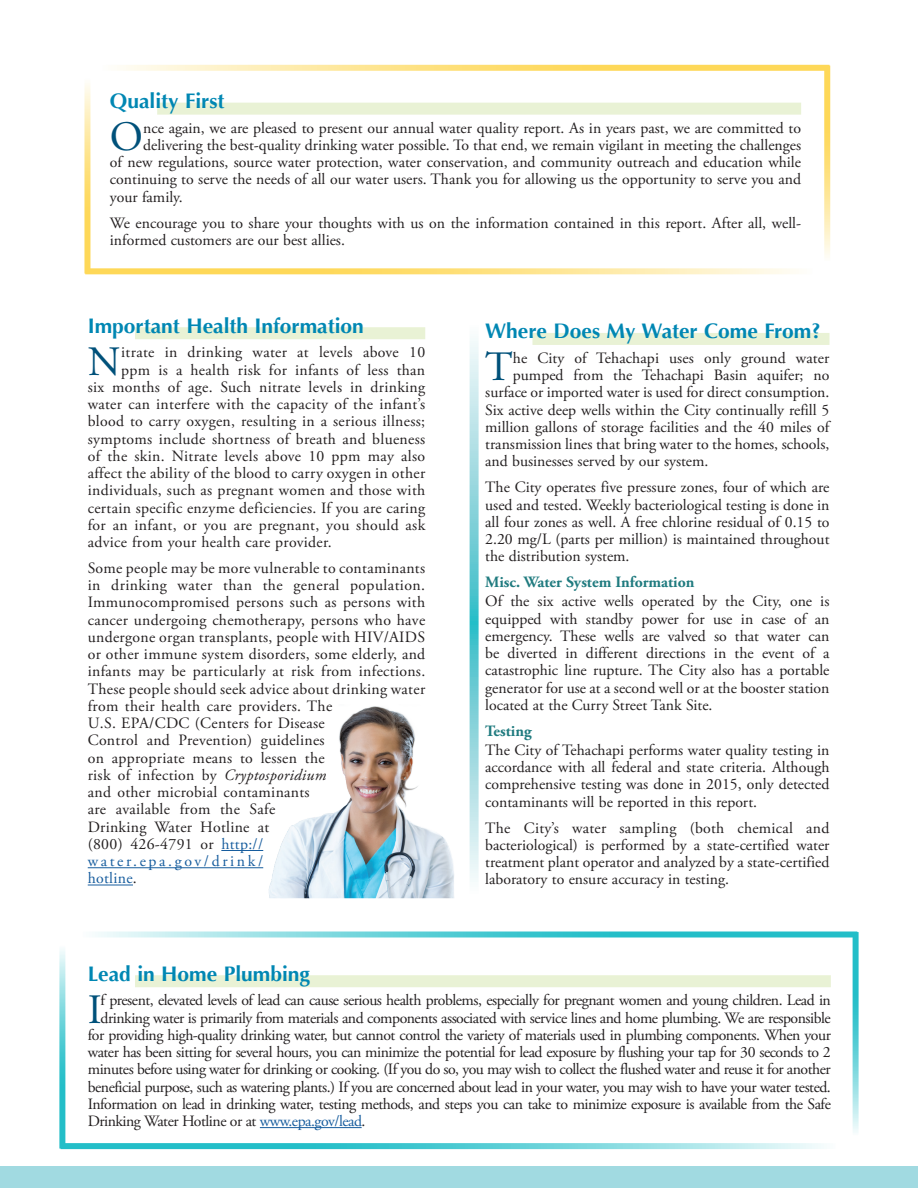
<style>
.page{position:relative;width:918px;height:1188px;background:#fff}
.page>*{position:absolute;margin:0;border:0;box-sizing:border-box;transform-origin:0 0}
.Initial_Cap{font:41.7px "Adobe Garamond Pro";color:#00517a}
.Article_Headline-BLO{font:700 21px "Optima";color:#0087b3}
.First_Paragraph{font:15.75px/17.2px "Adobe Garamond Pro";letter-spacing:.02em;color:#231f20;text-align:justify}
.Initial_Cap-2{font:15.75px "Adobe Garamond Pro";letter-spacing:-.03em;color:#231f20}
.Initial_Cap-3{font:15.75px "Adobe Garamond Pro";color:#231f20}
.Initial_Cap-4{font:15.75px "Adobe Garamond Pro";letter-spacing:.02em;color:#231f20}
.First_Paragraph-2{font:15.75px/17.2px "Adobe Garamond Pro";color:#231f20}
.First_Paragraph-3{font:700 15.75px "Adobe Garamond Pro";color:#207b7f}
.s1{font-style:italic}
.s2{color:#175d9e}
</style>
<div class="page">
<div style="left:0;top:1166px;width:918px;height:22px;background:#a1dae1"></div>
<div style="left:532px;top:333px;width:298px;height:12px;background:#e9f2d5"></div>
<div style="left:135px;top:327px;width:290px;height:12px;background:#e9f2d5"></div>
<hr style="left:221px;top:850px;width:42px;height:1px;background:#175d9e">
<hr style="left:88px;top:867px;width:175px;height:1px;background:#175d9e">
<hr style="left:88px;top:885px;width:45px;height:1px;background:#175d9e">
<div style="left:157px;top:103px;width:644px;height:12px;background:#e9f2d5"></div>
<img style="left:268px;top:706px;width:186px;height:192px">
<svg style="left:84px;top:83px;width:6px;height:191px"></svg>
<svg style="left:85px;top:268px;width:711px;height:6px;background:#fee38c"></svg>
<svg style="left:824px;top:71px;width:6px;height:186px"></svg>
<svg style="left:120px;top:65px;width:710px;height:6px;background:#fee389"></svg>
<svg style="left:470px;top:338px;width:9px;height:544px;background:#9cdbe1"></svg>
<div style="left:135px;top:975px;width:696px;height:12px;background:#e9f2d5"></div>
<hr style="left:260px;top:1127px;width:102px;height:1px;background:#175d9e">
<svg style="left:853px;top:932px;width:6px;height:201px"></svg>
<svg style="left:95px;top:932px;width:762px;height:6px;background:#6cd3da"></svg>
<svg style="left:59px;top:949px;width:6px;height:200px"></svg>
<svg style="left:61px;top:1143px;width:763px;height:6px;background:#62d0d7"></svg>
<p class="Article_Headline-BLO" style="left:110px;top:89px;width:116px">Quality First</p>
<p class="Initial_Cap" style="left:110px;top:112px;width:35px">O</p>
<p class="Initial_Cap-3" style="left:143px;top:118px;width:659px">nce again, we are pleased to present our annual water quality report. As in years past, we are committed to</p>
<p class="Initial_Cap-3" style="left:143px;top:135px;width:660px">delivering the best-quality drinking water possible. To that end, we remain vigilant in meeting the challenges</p>
<p class="Initial_Cap-3" style="left:110px;top:153px;width:693px">of new regulations, source water protection, water conservation, and community outreach and education while</p>
<p class="Initial_Cap-3" style="left:110px;top:170px;width:693px">continuing to serve the needs of all our water users. Thank you for allowing us the opportunity to serve you and</p>
<p class="Initial_Cap-3" style="left:110px;top:187px;width:74px">your family.</p>
<p class="First_Paragraph-2" style="left:110px;top:215px;width:693px">We encourage you to share your thoughts with us on the information contained in this report. After all, well&shy;informed customers are our best allies.</p>
<p class="Article_Headline-BLO" style="left:88px;top:313px;width:278px">Important Health Information</p>
<p class="Initial_Cap" style="left:88px;top:336px;width:34px">N</p>
<p class="Initial_Cap-4" style="left:121px;top:343px;width:305px">itrate in drinking water at levels above 10</p>
<p class="Initial_Cap-4" style="left:121px;top:360px;width:305px">ppm is a health risk for infants of less than</p>
<p class="Initial_Cap-4" style="left:88px;top:377px;width:339px">six months of age. Such nitrate levels in drinking</p>
<p class="Initial_Cap-4" style="left:88px;top:395px;width:339px">water can interfere with the capacity of the infant’s</p>
<p class="Initial_Cap-4" style="left:88px;top:412px;width:339px">blood to carry oxygen, resulting in a serious illness;</p>
<p class="Initial_Cap-4" style="left:88px;top:429px;width:339px">symptoms include shortness of breath and blueness</p>
<p class="Initial_Cap-4" style="left:88px;top:446px;width:339px">of the skin. Nitrate levels above 10 ppm may also</p>
<p class="Initial_Cap-4" style="left:88px;top:464px;width:339px">affect the ability of the blood to carry oxygen in other</p>
<p class="Initial_Cap-4" style="left:88px;top:481px;width:339px">individuals, such as pregnant women and those with</p>
<p class="Initial_Cap-4" style="left:88px;top:498px;width:339px">certain specific enzyme deficiencies. If you are caring</p>
<p class="Initial_Cap-4" style="left:88px;top:515px;width:339px">for an infant, or you are pregnant, you should ask</p>
<p class="Initial_Cap-4" style="left:88px;top:533px;width:245px">advice from your health care provider.</p>
<p class="First_Paragraph" style="left:88px;top:560px;width:339px;text-align:left">Some people may be more vulnerable to contaminants in drinking water than the general population.<br>Immunocompromised persons such as persons with cancer undergoing chemotherapy, persons who have undergone organ transplants, people with HIV/AIDS or other immune system disorders, some elderly, and infants may be particularly at risk from infections.<br>These people should seek advice about drinking water from their health care providers. The<br>U.S. EPA/CDC (Centers for Disease<br>Control and Prevention) guidelines<br>on appropriate means to lessen the<br>risk of infection by <span class="s1">Cryptosporidium<br></span>and other microbial contaminants<br>are available from the Safe<br>Drinking Water Hotline at<br>(800) 426-4791 or <span class="s2">http:// water.epa.gov/drink/<br>hotline</span>.</p>
<p class="Article_Headline-BLO" style="left:485px;top:319px;width:337px">Where Does My Water Come From?</p>
<p class="Initial_Cap" style="left:485px;top:342px;width:29px">T</p>
<p class="Initial_Cap-3" style="left:513px;top:349px;width:318px">he City of Tehachapi uses only ground water</p>
<p class="Initial_Cap-3" style="left:513px;top:366px;width:318px">pumped from the Tehachapi Basin aquifer; no</p>
<p class="Initial_Cap-3" style="left:485px;top:383px;width:346px">surface or imported water is used for direct consumption.</p>
<p class="Initial_Cap-3" style="left:485px;top:400px;width:346px">Six active deep wells within the City continually refill 5</p>
<p class="Initial_Cap-3" style="left:485px;top:418px;width:346px">million gallons of storage facilities and the 40 miles of</p>
<p class="Initial_Cap-3" style="left:485px;top:435px;width:346px">transmission lines that bring water to the homes, schools,</p>
<p class="Initial_Cap-3" style="left:485px;top:452px;width:225px">and businesses served by our system.</p>
<p class="First_Paragraph" style="left:485px;top:479px;width:346px">The City operates five pressure zones, four of which are used and tested. Weekly bacteriological testing is done in all four zones as well. A free chlorine residual of 0.15 to 2.20 mg/L (parts per million) is maintained throughout the distribution system.</p>
<p class="First_Paragraph-3" style="left:485px;top:573px;width:211px">Misc. Water System Information</p>
<p class="First_Paragraph" style="left:485px;top:593px;width:346px">Of the six active wells operated by the City, one is equipped with standby power for use in case of an emergency. These wells are valved so that water can be diverted in different directions in the event of a catastrophic line rupture. The City also has a portable generator for use at a second well or at the booster station located at the Curry Street Tank Site.</p>
<p class="First_Paragraph-3" style="left:485px;top:722px;width:48px">Testing</p>
<p class="First_Paragraph" style="left:485px;top:742px;width:346px">The City of Tehachapi performs water quality testing in accordance with all federal and state criteria. Although comprehensive testing was done in 2015, only detected contaminants will be reported in this report.</p>
<p class="First_Paragraph" style="left:485px;top:820px;width:346px">The City’s water sampling (both chemical and bacteriological) is performed by a state-certified water treatment plant operator and analyzed by a state-certified laboratory to ensure accuracy in testing.</p>
<p class="Article_Headline-BLO" style="left:88px;top:961px;width:224px">Lead in Home Plumbing</p>
<p class="Initial_Cap" style="left:88px;top:984px;width:16px">I</p>
<p class="Initial_Cap-2" style="left:101px;top:991px;width:732px">f present, elevated levels of lead can cause serious health problems, especially for pregnant women and young children. Lead in</p>
<p class="Initial_Cap-2" style="left:101px;top:1008px;width:732px">drinking water is primarily from materials and components associated with service lines and home plumbing. We are responsible</p>
<p class="Initial_Cap-2" style="left:88px;top:1025px;width:745px">for providing high-quality drinking water, but cannot control the variety of materials used in plumbing components. When your</p>
<p class="Initial_Cap-2" style="left:88px;top:1043px;width:745px">water has been sitting for several hours, you can minimize the potential for lead exposure by flushing your tap for 30 seconds to 2</p>
<p class="Initial_Cap-2" style="left:88px;top:1060px;width:745px">minutes before using water for drinking or cooking. (If you do so, you may wish to collect the flushed water and reuse it for another</p>
<p class="Initial_Cap-2" style="left:88px;top:1077px;width:745px">beneficial purpose, such as watering plants.) If you are concerned about lead in your water, you may wish to have your water tested.</p>
<p class="Initial_Cap-2" style="left:88px;top:1094px;width:745px">Information on lead in drinking water, testing methods, and steps you can take to minimize exposure is available from the Safe</p>
<p class="Initial_Cap-2" style="left:88px;top:1112px;width:279px">Drinking Water Hotline or at <span class="s2">www.epa.gov/lead</span>.</p>
</div>
